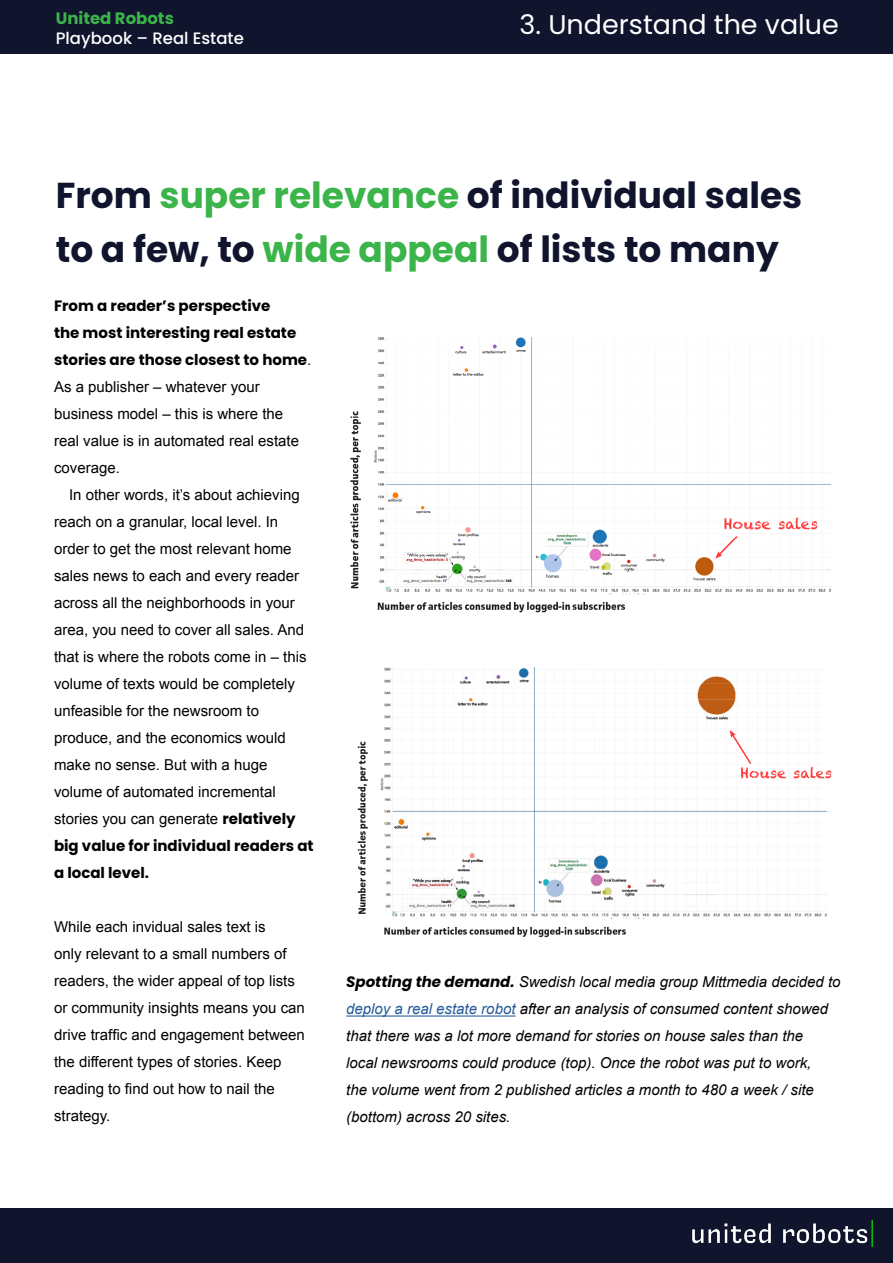
<style>
.page{position:relative;width:893px;height:1263px;background:#fff}
.page>*{position:absolute;margin:0;border:0;box-sizing:border-box;transform-origin:0 0}
.t1{font:700 36px/54px "Poppins";color:#10142d}
.t2{font:27px "Poppins";color:#fff}
.t3{font:500 16.5px "Poppins";color:#fff}
.t4{font:700 16.5px "Poppins";color:#3bb44a}
.t5{font:15px/27px "Arial";color:#000}
.t6{font:italic 15px/27px "Arial";color:#000}
.t7{font:700 15px/27px "Poppins";color:#000}
.s1{color:#3bb44a}
.s2{font-family:"Arial";font-weight:400}
.s3{font-family:"Poppins";font-weight:700}
.s4{color:#275b9b}
</style>
<div class="page">
<div style="left:0;top:0;width:893px;height:53px;background:#10142d"></div>
<div style="left:0;top:1209px;width:893px;height:54px;background:#10142d"></div>
<img style="left:692px;top:1220px;width:181px;height:28px">
<img style="left:350px;top:337px;width:482px;height:276px">
<img style="left:357px;top:667px;width:475px;height:271px">
<hr style="left:346px;top:1015px;width:169px;height:1px;background:#275b9b">
<p class="t4" style="left:56px;top:9px;width:120px">United Robots</p>
<p class="t3" style="left:56px;top:29px;width:190px">Playbook – Real Estate</p>
<h2 class="t2" style="left:520px;top:9px;width:321px">3. Understand the value</h2>
<h1 class="t1" style="left:56px;top:168px;width:748px">From <span class="s1">super relevance</span> of individual sales to a few, to <span class="s1">wide appeal</span> of lists to many</h1>
<p class="t7" style="left:54px;top:293px;width:259px">From a reader’s perspective<br>the most interesting real estate stories are those closest to home<span class="s2">.</span></p>
<p class="t5" style="left:54px;top:374px;width:247px">As a publisher – whatever your business model – this is where the real value is in automated real estate coverage.</p>
<p class="t5" style="left:54px;top:482px;width:254px;text-indent:15px">In other words, it’s about achieving reach on a granular, local level. In order to get the most relevant home sales news to each and every reader across all the neighborhoods in your area, you need to cover all sales. And that is where the robots come in – this volume of texts would be completely unfeasible for the newsroom to produce, and the economics would make no sense. But with a huge volume of automated incremental stories you can generate <span class="s3">relatively</span></p>
<p class="t7" style="left:54px;top:833px;width:261px">big value for individual readers at a local level.</p>
<p class="t5" style="left:54px;top:914px;width:252px">While each invidual sales text is<br>only relevant to a small numbers of readers, the wider appeal of top lists or community insights means you can drive traffic and engagement between the different types of stories. Keep reading to find out how to nail the strategy.</p>
<p class="t6" style="left:346px;top:969px;width:496px"><span class="s3">Spotting the demand.</span> Swedish local media group Mittmedia decided to <span class="s4">deploy a real estate robot</span> after an analysis of consumed content showed that there was a lot more demand for stories on house sales than the<br>local newsrooms could produce (top). Once the robot was put to work,<br>the volume went from 2 published articles a month to 480 a week / site (bottom) across 20 sites.</p>
</div>
